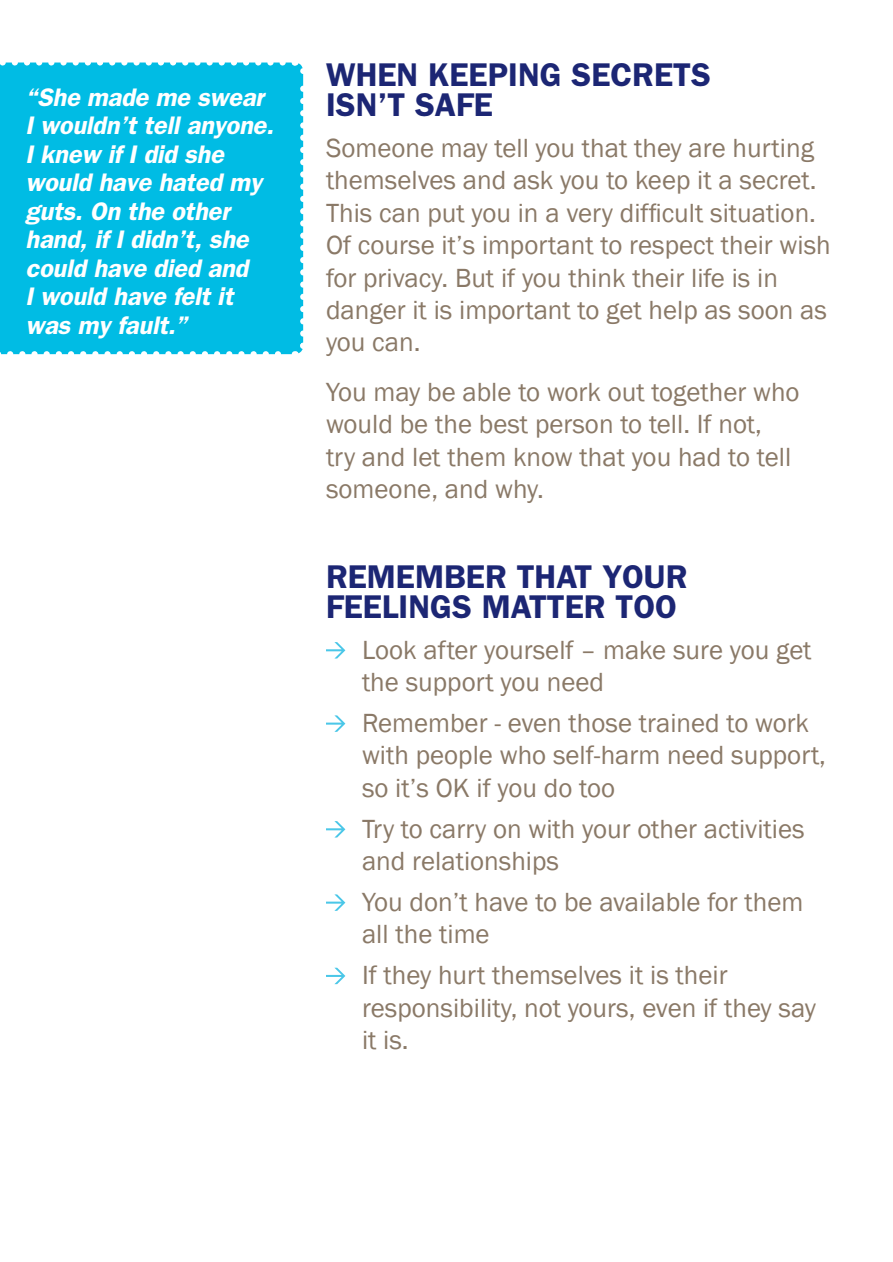
<style>
.page{position:relative;width:893px;height:1262px;background:#fff}
.page>*{position:absolute;margin:0;border:0;box-sizing:border-box;transform-origin:0 0}
.t1{font:600 33px/30px "Franklin Gothic";color:#1c2674}
.t2{font:27px/32.4px "Franklin Gothic";color:#8a7967}
.t3{font:italic 600 25.5px/28.5px "Franklin Gothic";letter-spacing:-.01em;color:#fff}
</style>
<div class="page">
<svg style="left:326px;top:642px;width:19px;height:17px"></svg>
<svg style="left:326px;top:715px;width:19px;height:17px"></svg>
<svg style="left:326px;top:821px;width:19px;height:17px"></svg>
<svg style="left:326px;top:894px;width:19px;height:17px"></svg>
<svg style="left:326px;top:968px;width:19px;height:16px"></svg>
<div style="left:0;top:63px;width:303px;height:277px;background:#00bce4"></div>
<svg style="left:0;top:340px;width:304px;height:15px"></svg>
<svg style="left:289px;top:62px;width:15px;height:272px"></svg>
<svg style="left:0;top:62px;width:283px;height:12px"></svg>
<p class="t3" style="left:26px;top:82px;width:250px">“She made me swear<br>I wouldn’t tell anyone.<br>I knew if I did she would have hated my guts. On the other hand, if I didn’t, she could have died and<br>I would have felt it was my fault.”</p>
<p class="t1" style="left:326px;top:59px;width:386px">WHEN KEEPING SECRETS<br>ISN’T SAFE</p>
<p class="t2" style="left:326px;top:132px;width:506px">Someone may tell you that they are hurting themselves and ask you to keep it a secret.<br>This can put you in a very difficult situation.<br>Of course it’s important to respect their wish for privacy. But if you think their life is in danger it is important to get help as soon as you can.</p>
<p class="t2" style="left:326px;top:376px;width:475px">You may be able to work out together who would be the best person to tell. If not,<br>try and let them know that you had to tell someone, and why.</p>
<p class="t1" style="left:326px;top:560px;width:363px">REMEMBER THAT YOUR<br>FEELINGS MATTER TOO</p>
<p class="t2" style="left:362px;top:634px;width:451px">Look after yourself – make sure you get the support you need</p>
<p class="t2" style="left:362px;top:707px;width:466px">Remember - even those trained to work with people who self-harm need support, so it’s OK if you do too</p>
<p class="t2" style="left:362px;top:813px;width:444px">Try to carry on with your other activities and relationships</p>
<p class="t2" style="left:362px;top:886px;width:443px">You don’t have to be available for them all the time</p>
<p class="t2" style="left:362px;top:960px;width:455px">If they hurt themselves it is their responsibility, not yours, even if they say it is.</p>
</div>
